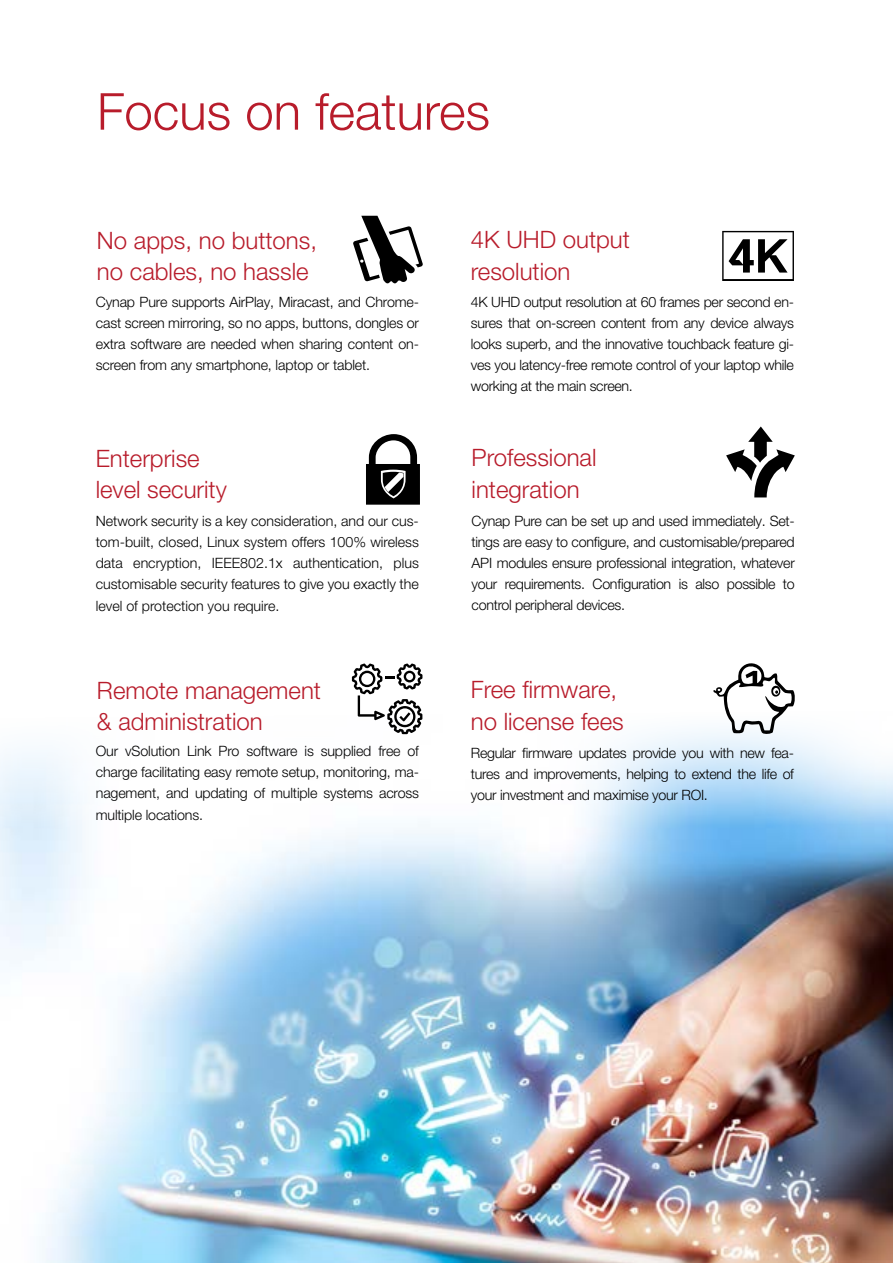
<style>
.page{position:relative;width:893px;height:1263px;background:#fff}
.page>*{position:absolute;margin:0;border:0;box-sizing:border-box;transform-origin:0 0}
.t1{font:300 51px "Helvetica Neue LT Pro";color:#b81c2b}
.t2{font:300 24px/31.5px "Helvetica Neue LT Pro";color:#b81c2b}
.t3{font:300 14.25px/21px "Helvetica Neue LT Pro";letter-spacing:-.02em;color:#000;text-align:justify}
</style>
<div class="page">
<img style="left:0;top:663px;width:893px;height:600px">
<svg style="left:352px;top:664px;width:71px;height:70px"></svg>
<svg style="left:353px;top:216px;width:70px;height:67px"></svg>
<svg style="left:366px;top:434px;width:54px;height:71px"></svg>
<svg style="left:722px;top:230px;width:72px;height:1px"></svg>
<svg style="left:722px;top:231px;width:72px;height:50px"></svg>
<svg style="left:726px;top:426px;width:69px;height:71px"></svg>
<svg style="left:713px;top:663px;width:82px;height:71px"></svg>
<h1 class="t1" style="left:97px;top:80px;width:395px">Focus on features</h1>
<h2 class="t2" style="left:97px;top:224px;width:222px">No apps, no buttons, no cables, no hassle</h2>
<p class="t3" style="left:96px;top:291px;width:325px">Cynap Pure supports AirPlay, Miracast, and Chrome&shy;cast screen mirroring, so no apps, buttons, dongles or extra software are needed when sharing content on&shy;screen from any smartphone, laptop or tablet.</p>
<h2 class="t2" style="left:96px;top:442px;width:133px">Enterprise level security</h2>
<p class="t3" style="left:96px;top:511px;width:325px">Network security is a key consideration, and our cus&shy;tom-built, closed, Linux system offers 100% wireless data encryption, IEEE802.1x authentication, plus customisable security features to give you exactly the level of protection you require.</p>
<h2 class="t2" style="left:471px;top:224px;width:161px">4K UHD output resolution</h2>
<p class="t3" style="left:471px;top:291px;width:325px">4K UHD output resolution at 60 frames per second en&shy;sures that on-screen content from any device always looks superb, and the innovative touchback feature gi&shy;ves you latency-free remote control of your laptop while working at the main screen.</p>
<h2 class="t2" style="left:472px;top:441px;width:126px">Professional integration</h2>
<p class="t3" style="left:472px;top:510px;width:325px">Cynap Pure can be set up and used immediately. Set&shy;tings are easy to configure, and customisable/prepared API modules ensure professional integration, whatever your requirements. Configuration is also possible to control peripheral devices.</p>
<h2 class="t2" style="left:97px;top:674px;width:226px">Remote management &amp; administration</h2>
<h2 class="t2" style="left:471px;top:673px;width:154px">Free firmware, no license fees</h2>
<p class="t3" style="left:471px;top:742px;width:325px">Regular firmware updates provide you with new fea&shy;tures and improvements, helping to extend the life of your investment and maximise your ROI.</p>
<p class="t3" style="left:96px;top:741px;width:325px">Our vSolution Link Pro software is supplied free of charge facilitating easy remote setup, monitoring, ma&shy;nagement, and updating of multiple systems across multiple locations.</p>
</div>
